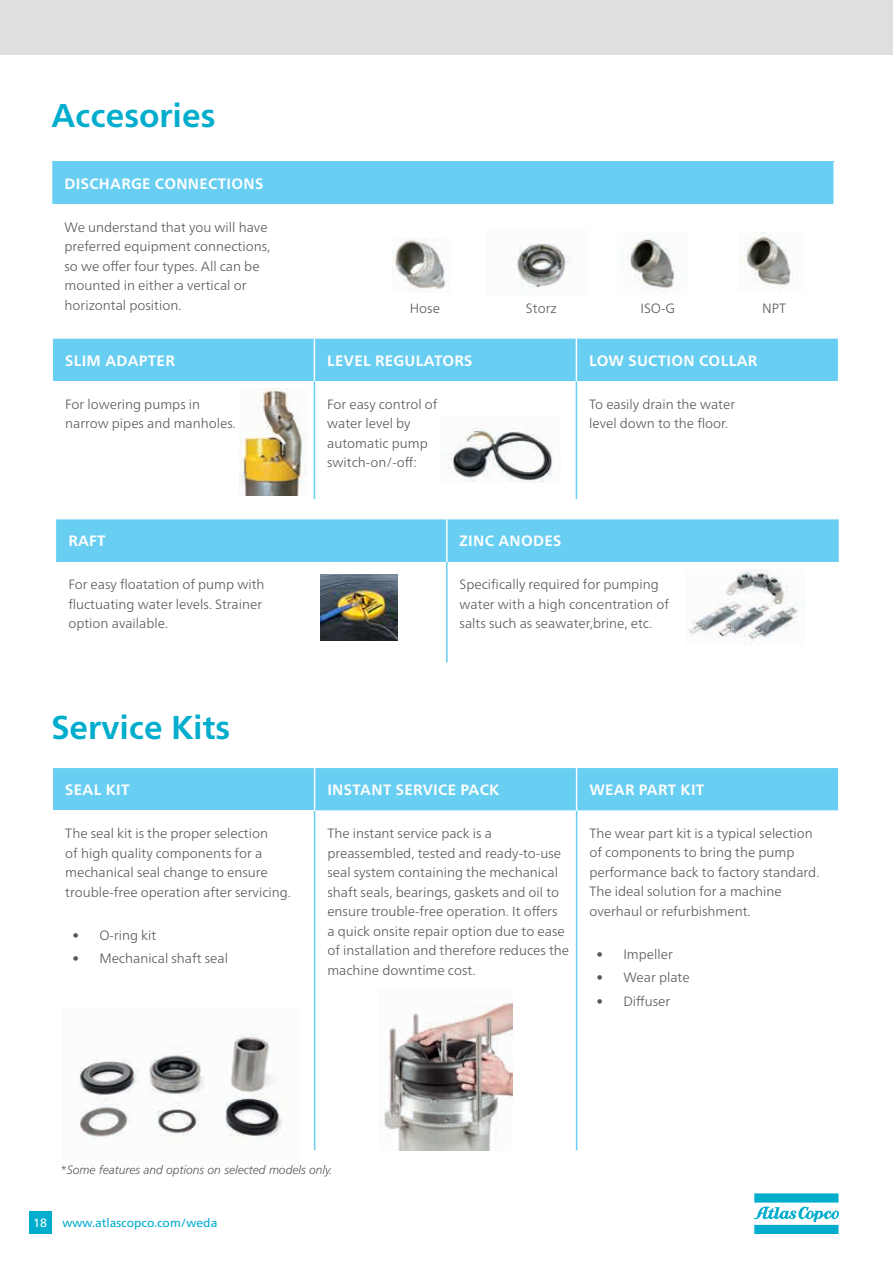
<style>
.page{position:relative;width:893px;height:1263px;background:#fff}
.page>*{position:absolute;margin:0;border:0;box-sizing:border-box;transform-origin:0 0}
.t1{font:700 33px "Neue Frutiger World";color:#00adcd}
.t2{font:700 15px "Neue Frutiger World";letter-spacing:.02em;color:#fff}
.t3{font:300 13.5px/19.5px "Neue Frutiger World";color:#555a5c}
.t4{font:italic 300 12px "Frutiger LT Std";color:#555a5c}
.t5{font:12px "Neue Frutiger World";color:#00adcd}
.t6{font:12px "Neue Frutiger World";color:#fff}
</style>
<div class="page">
<svg style="left:754px;top:1193px;width:85px;height:41px"></svg>
<div style="left:29px;top:1211px;width:22px;height:23px;background:#00adcd"></div>
<div style="left:0;top:0;width:893px;height:54px;background:#dee0e0"></div>
<div style="left:53px;top:768px;width:785px;height:43px;background:#68cef2"></div>
<svg style="left:315px;top:811px;width:263px;height:339px"></svg>
<hr style="left:576px;top:811px;width:1px;height:339px;background:#68cef2">
<hr style="left:314px;top:811px;width:1px;height:339px;background:#68cef2">
<hr style="left:576px;top:768px;width:1px;height:43px;background:#fff">
<hr style="left:314px;top:768px;width:1px;height:43px;background:#fff">
<div style="left:52px;top:162px;width:782px;height:42px;background:#68cef2"></div>
<hr style="left:833px;top:162px;width:2px;height:42px;background:#fff">
<img style="left:79px;top:1033px;width:204px;height:104px">
<img style="left:378px;top:990px;width:134px;height:160px">
<img style="left:393px;top:238px;width:53px;height:52px">
<img style="left:627px;top:238px;width:51px;height:54px">
<img style="left:741px;top:232px;width:54px;height:58px">
<img style="left:511px;top:243px;width:59px;height:45px">
<div style="left:56px;top:519px;width:781px;height:43px;background:#68cef2"></div>
<hr style="left:446px;top:562px;width:2px;height:100px;background:#68cef2">
<hr style="left:446px;top:519px;width:2px;height:43px;background:#fff">
<hr style="left:837px;top:519px;width:2px;height:43px;background:#68cef2">
<div style="left:53px;top:339px;width:785px;height:42px;background:#68cef2"></div>
<svg style="left:315px;top:381px;width:263px;height:118px"></svg>
<hr style="left:576px;top:381px;width:1px;height:118px;background:#68cef2">
<hr style="left:314px;top:381px;width:1px;height:118px;background:#68cef2">
<hr style="left:576px;top:339px;width:1px;height:42px;background:#fff">
<hr style="left:314px;top:339px;width:1px;height:42px;background:#fff">
<img style="left:688px;top:570px;width:110px;height:73px">
<img style="left:320px;top:574px;width:78px;height:67px">
<img style="left:440px;top:417px;width:120px;height:65px">
<img style="left:239px;top:388px;width:68px;height:107px">
<h1 class="t1" style="left:51px;top:86px;width:165px">Accesories</h1>
<p class="t2" style="left:65px;top:170px;width:200px">DISCHARGE CONNECTIONS</p>
<p class="t3" style="left:65px;top:217px;width:207px">We understand that you will have preferred equipment connections, so we offer four types. All can be mounted in either a vertical or horizontal position.</p>
<p class="t3" style="left:410px;top:299px;width:32px">Hose</p>
<p class="t3" style="left:526px;top:299px;width:32px">Storz</p>
<p class="t3" style="left:640px;top:299px;width:36px">ISO-G</p>
<p class="t3" style="left:762px;top:299px;width:25px">NPT</p>
<p class="t2" style="left:65px;top:347px;width:111px">SLIM ADAPTER</p>
<p class="t2" style="left:327px;top:347px;width:147px">LEVEL REGULATORS</p>
<p class="t2" style="left:589px;top:347px;width:170px">LOW SUCTION COLLAR</p>
<p class="t3" style="left:65px;top:394px;width:172px">For lowering pumps in narrow pipes and manholes.</p>
<p class="t3" style="left:327px;top:394px;width:112px">For easy control of water level by automatic pump switch-on/-off:</p>
<p class="t3" style="left:589px;top:394px;width:148px">To easily drain the water level down to the floor.</p>
<p class="t2" style="left:68px;top:528px;width:39px">RAFT</p>
<p class="t2" style="left:460px;top:528px;width:103px">ZINC ANODES</p>
<p class="t3" style="left:68px;top:575px;width:198px">For easy floatation of pump with fluctuating water levels. Strainer option available.</p>
<p class="t3" style="left:460px;top:575px;width:211px">Specifically required for pumping water with a high concentration of salts such as seawater,brine, etc.</p>
<h1 class="t1" style="left:51px;top:698px;width:180px">Service Kits</h1>
<p class="t2" style="left:65px;top:777px;width:66px">SEAL KIT</p>
<p class="t2" style="left:327px;top:777px;width:173px">INSTANT SERVICE PACK</p>
<p class="t2" style="left:589px;top:777px;width:117px">WEAR PART KIT</p>
<p class="t3" style="left:65px;top:824px;width:227px">The seal kit is the proper selection<br>of high quality components for a mechanical seal change to ensure trouble-free operation after servicing.</p>
<p class="t3" style="left:72px;top:925px;width:85px">• O-ring kit</p>
<p class="t3" style="left:72px;top:949px;width:157px">• Mechanical shaft seal</p>
<p class="t3" style="left:327px;top:824px;width:243px">The instant service pack is a preassembled, tested and ready-to-use seal system containing the mechanical shaft seals, bearings, gaskets and oil to ensure trouble-free operation. It offers<br>a quick onsite repair option due to ease of installation and therefore reduces the machine downtime cost.</p>
<p class="t3" style="left:589px;top:823px;width:232px">The wear part kit is a typical selection of components to bring the pump performance back to factory standard.<br>The ideal solution for a machine overhaul or refurbishment.</p>
<p class="t3" style="left:596px;top:944px;width:78px">• Impeller</p>
<p class="t3" style="left:596px;top:968px;width:95px">• Wear plate</p>
<p class="t3" style="left:596px;top:991px;width:75px">• Diffuser</p>
<p class="t4" style="left:60px;top:1163px;width:274px">*Some features and options on selected models only.</p>
<p class="t6" style="left:33px;top:1214px;width:15px">18</p>
<p class="t5" style="left:63px;top:1213px;width:156px">www.atlascopco.com/weda</p>
</div>
